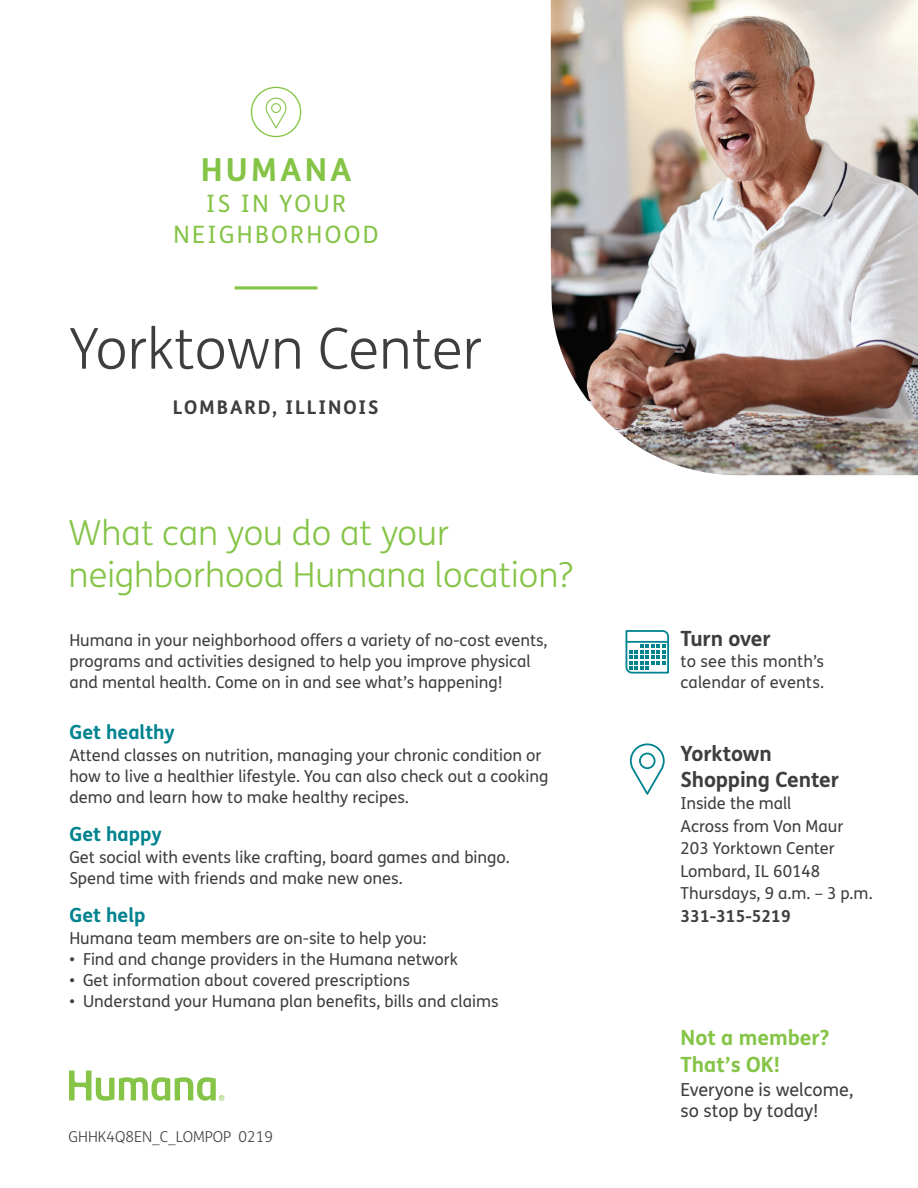
<style>
.page{position:relative;width:918px;height:1188px;background:#fff}
.page>*{position:absolute;margin:0;border:0;box-sizing:border-box;transform-origin:0 0}
.t1{font:300 56.4px "FS Humana";color:#3e3e3f}
.t2{font:300 34.5px/42px "FS Humana";color:#85c447}
.t3{font:700 31.8px "FS Humana";letter-spacing:.1em;color:#85c447}
.t4{font:24px/31.2px "FS Humana";letter-spacing:.1em;color:#85c447;text-align:center}
.t5{font:700 21px/25.5px "FS Humana";letter-spacing:-.01em;color:#3e3e3f}
.t6{font:700 21px/26.4px "FS Humana";color:#85c447}
.t7{font:700 19.5px "FS Humana";color:#00838f}
.t8{font:700 18.9px "FS Humana";letter-spacing:.1em;color:#3e3e3f}
.t9{font:18px/21px "FS Humana";color:#3e3e3f}
.t10{font:16.5px/21px "FS Humana";color:#3e3e3f}
.t11{font:700 16.5px "FS Humana";color:#3e3e3f}
.t12{font:300 15px "FS Humana";color:#3e3e3f}
</style>
<div class="page">
<img style="left:551px;top:0;width:367px;height:475px">
<svg style="left:69px;top:1071px;width:155px;height:30px"></svg>
<svg style="left:235px;top:286px;width:83px;height:4px"></svg>
<svg style="left:626px;top:630px;width:43px;height:44px"></svg>
<div style="left:251px;top:87px;width:50px;height:50px;border:1px solid #85c447;border-radius:50%"></div>
<svg style="left:266px;top:98px;width:21px;height:30px"></svg>
<svg style="left:630px;top:743px;width:35px;height:52px"></svg>
<h3 class="t3" style="left:201px;top:145px;width:152px">HUMANA</h3>
<h3 class="t4" style="left:174px;top:188px;width:207px">IS IN YOUR<br>NEIGHBORHOOD</h3>
<h1 class="t1" style="left:69px;top:310px;width:414px">Yorktown Center</h1>
<p class="t8" style="left:173px;top:393px;width:207px">LOMBARD, ILLINOIS</p>
<h2 class="t2" style="left:69px;top:511px;width:506px">What can you do at your neighborhood Humana location?</h2>
<p class="t10" style="left:69px;top:629px;width:480px">Humana in your neighborhood offers a variety of no-cost events, programs and activities designed to help you improve physical and mental health. Come on in and see what’s happening!</p>
<p class="t7" style="left:69px;top:717px;width:107px">Get healthy</p>
<p class="t10" style="left:69px;top:744px;width:481px">Attend classes on nutrition, managing your chronic condition or how to live a healthier lifestyle. You can also check out a cooking demo and learn how to make healthy recipes.</p>
<p class="t7" style="left:69px;top:819px;width:94px">Get happy</p>
<p class="t10" style="left:69px;top:846px;width:442px">Get social with events like crafting, board games and bingo.<br>Spend time with friends and make new ones.</p>
<p class="t7" style="left:69px;top:900px;width:78px">Get help</p>
<p class="t10" style="left:69px;top:927px;width:359px">Humana team members are on-site to help you:</p>
<p class="t10" style="left:69px;top:948px;width:390px">• Find and change providers in the Humana network</p>
<p class="t10" style="left:69px;top:969px;width:342px">• Get information about covered prescriptions</p>
<p class="t10" style="left:69px;top:990px;width:431px">• Understand your Humana plan benefits, bills and claims</p>
<p class="t12" style="left:69px;top:1126px;width:206px">GHHK4Q8EN_C_LOMPOP 0219</p>
<p class="t5" style="left:681px;top:625px;width:92px">Turn over</p>
<p class="t10" style="left:681px;top:650px;width:145px">to see this month’s calendar of events.</p>
<p class="t5" style="left:681px;top:740px;width:160px">Yorktown<br>Shopping Center</p>
<p class="t10" style="left:681px;top:792px;width:194px;line-height:22.5px">Inside the mall<br>Across from Von Maur<br>203 Yorktown Center<br>Lombard, IL 60148<br>Thursdays, 9 a.m. – 3 p.m.</p>
<p class="t11" style="left:681px;top:903px;width:112px">331-315-5219</p>
<p class="t6" style="left:681px;top:1024px;width:150px">Not a member?<br>That’s OK!</p>
<p class="t9" style="left:681px;top:1079px;width:174px">Everyone is welcome, so stop by today!</p>
</div>
